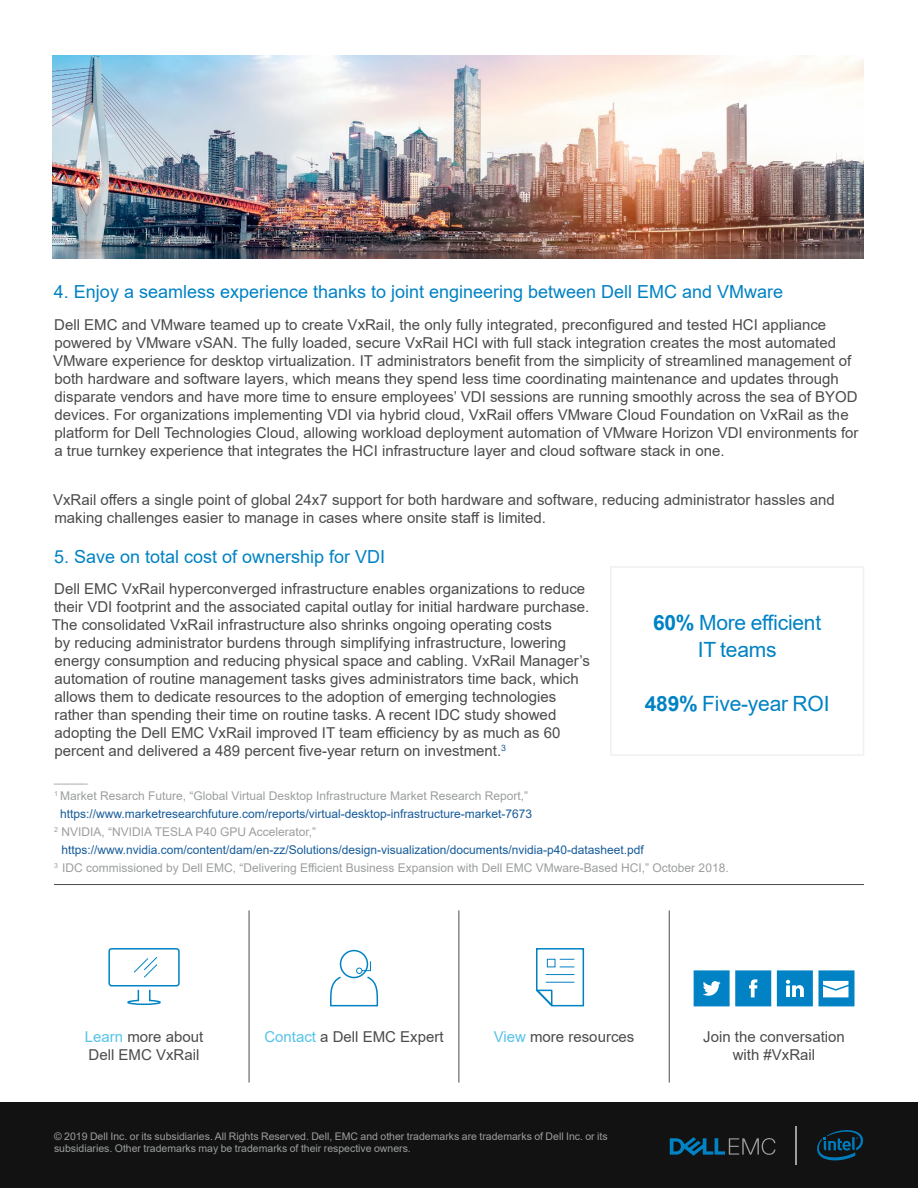
<style>
.page{position:relative;width:918px;height:1188px;background:#fff}
.page>*{position:absolute;margin:0;border:0;box-sizing:border-box;transform-origin:0 0}
.t1{font:21px/27px "Arial";letter-spacing:-.01em;color:#0082c4;text-align:center}
.t2{font:18px "Arial";color:#0082c4}
.t3{font:15px/18px "Arial";color:#4b4b4d}
.t4{font:12px "Arial";color:#9c9e9f}
.t5{font:12px "Arial";color:#165b9a}
.t6{font:10.5px/12px "Arial";color:#9c9e9f}
.s1{font-weight:700}
.s2{color:#56c3e9}
</style>
<div class="page">
<svg style="left:694px;top:970px;width:77px;height:36px;background:#2b97ce"></svg>
<svg style="left:777px;top:970px;width:77px;height:36px"></svg>
<div style="left:340px;top:950px;width:28px;height:28px;border:2px solid #0082c4;border-radius:50%"></div>
<svg style="left:330px;top:961px;width:49px;height:46px"></svg>
<hr style="left:249px;top:910px;width:1px;height:173px;background:#4b4b4d">
<hr style="left:459px;top:910px;width:1px;height:173px;background:#4b4b4d">
<hr style="left:669px;top:910px;width:1px;height:173px;background:#4b4b4d">
<div style="left:108px;top:948px;width:72px;height:38px;border:2px solid #0082c4;border-radius:2px"></div>
<svg style="left:134px;top:957px;width:24px;height:21px"></svg>
<svg style="left:127px;top:989px;width:34px;height:17px"></svg>
<hr style="left:54px;top:884px;width:810px;height:1px;background:#4b4b4d">
<svg style="left:536px;top:948px;width:49px;height:59px"></svg>
<div style="left:0;top:1102px;width:918px;height:86px;background:#111211"></div>
<hr style="left:796px;top:1126px;width:1px;height:39px;background:#9c9e9f">
<svg style="left:817px;top:1130px;width:47px;height:31px"></svg>
<svg style="left:670px;top:1137px;width:105px;height:19px"></svg>
<img style="left:52px;top:56px;width:812px;height:202px">
<div style="left:610px;top:566px;width:254px;height:190px;border:2px solid #f0f0f1"></div>
<p class="t2" style="left:54px;top:279px;width:731px">4. Enjoy a seamless experience thanks to joint engineering between Dell EMC and VMware</p>
<p class="t3" style="left:53px;top:315px;width:807px">Dell EMC and VMware teamed up to create VxRail, the only fully integrated, preconfigured and tested HCI appliance powered by VMware vSAN. The fully loaded, secure VxRail HCI with full stack integration creates the most automated VMware experience for desktop virtualization. IT administrators benefit from the simplicity of streamlined management of both hardware and software layers, which means they spend less time coordinating maintenance and updates through disparate vendors and have more time to ensure employees’ VDI sessions are running smoothly across the sea of BYOD devices. For organizations implementing VDI via hybrid cloud, VxRail offers VMware Cloud Foundation on VxRail as the platform for Dell Technologies Cloud, allowing workload deployment automation of VMware Horizon VDI environments for a true turnkey experience that integrates the HCI infrastructure layer and cloud software stack in one.</p>
<p class="t3" style="left:53px;top:491px;width:783px">VxRail offers a single point of global 24x7 support for both hardware and software, reducing administrator hassles and making challenges easier to manage in cases where onsite staff is limited.</p>
<p class="t2" style="left:54px;top:544px;width:333px">5. Save on total cost of ownership for VDI</p>
<p class="t3" style="left:52px;top:580px;width:540px">Dell EMC VxRail hyperconverged infrastructure enables organizations to reduce their VDI footprint and the associated capital outlay for initial hardware purchase.<br>The consolidated VxRail infrastructure also shrinks ongoing operating costs<br>by reducing administrator burdens through simplifying infrastructure, lowering energy consumption and reducing physical space and cabling. VxRail Manager’s automation of routine management tasks gives administrators time back, which allows them to dedicate resources to the adoption of emerging technologies rather than spending their time on routine tasks. A recent IDC study showed adopting the Dell EMC VxRail improved IT team efficiency by as much as 60 percent and delivered a 489 percent five-year return on investment.<sup>3</sup></p>
<p class="t4" style="left:54px;top:769px;width:35px">_____</p>
<p class="t4" style="left:54px;top:787px;width:475px"><sup>1</sup> Market Resarch Future, “Global Virtual Desktop Infrastructure Market Research Report,”</p>
<p class="t5" style="left:60px;top:805px;width:474px">https://www.marketresearchfuture.com/reports/virtual-desktop-infrastructure-market-7673</p>
<p class="t4" style="left:54px;top:823px;width:263px"><sup>2</sup> NVIDIA, “NVIDIA TESLA P40 GPU Accelerator,”</p>
<p class="t5" style="left:62px;top:841px;width:584px">https://www.nvidia.com/content/dam/en-zz/Solutions/design-visualization/documents/nvidia-p40-datasheet.pdf</p>
<p class="t4" style="left:54px;top:859px;width:676px"><sup>3</sup> IDC commissioned by Dell EMC, “Delivering Efficient Business Expansion with Dell EMC VMware-Based HCI,” October 2018.</p>
<h1 class="t1" style="left:653px;top:609px;width:170px"><span class="s1">60%</span> More efficient<br>IT teams</h1>
<h1 class="t1" style="left:645px;top:690px;width:186px"><span class="s1">489%</span> Five-year ROI</h1>
<p class="t3" style="left:85px;top:1028px;width:120px"><span class="s2">Learn</span> more about<br>Dell EMC VxRail</p>
<p class="t3" style="left:264px;top:1028px;width:181px"><span class="s2">Contact</span> a Dell EMC Expert</p>
<p class="t3" style="left:494px;top:1028px;width:142px"><span class="s2">View</span> more resources</p>
<p class="t3" style="left:703px;top:1028px;width:143px;text-align:center">Join the conversation with #VxRail</p>
<p class="t6" style="left:54px;top:1130px;width:555px">© 2019 Dell Inc. or its subsidiaries. All Rights Reserved. Dell, EMC and other trademarks are trademarks of Dell Inc. or its subsidiaries. Other trademarks may be trademarks of their respective owners.</p>
</div>
